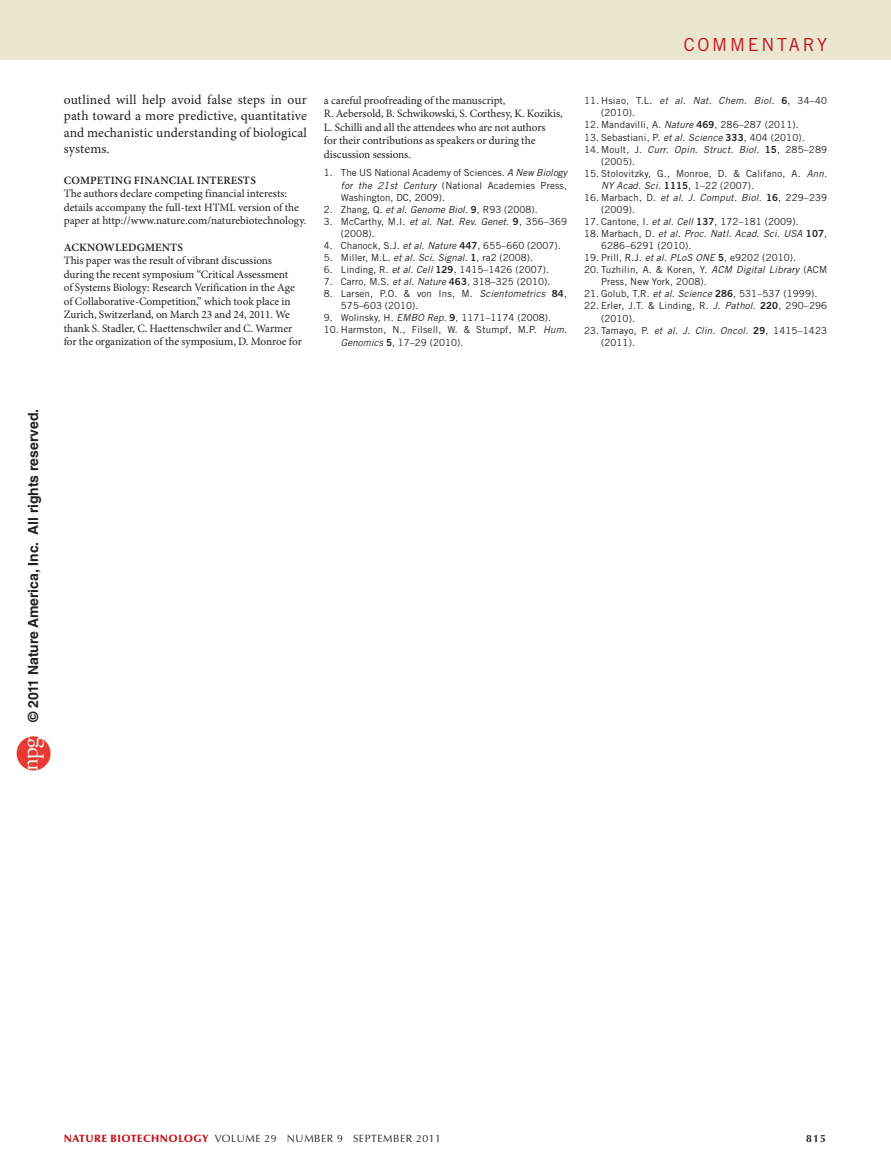
<style>
.page{position:relative;width:891px;height:1175px;background:#fff}
.page>*{position:absolute;margin:0;border:0;box-sizing:border-box;transform-origin:0 0}
.t1{font:18px "Trade Gothic LT Std";letter-spacing:.15em;color:#c4121a}
.t2{font:700 13.95px "Helvetica LT Std";color:#231f20}
.t3{font:13.5px/16.5px "Minion Pro";letter-spacing:.01em;color:#231f20;text-align:justify}
.t4{font:11.25px/13.5px "Minion Pro";letter-spacing:-.005em;color:#231f20}
.t5{font:600 11.25px "Minion Pro";letter-spacing:.01em;color:#231f20}
.t6{font:10.5px "Optima LT Std";letter-spacing:.05em;color:#231f20}
.t7{font:700 10.5px "Optima LT Std";color:#231f20}
.t8{font:9.75px/12px "Trade Gothic LT Std";letter-spacing:.01em;color:#231f20}
.s1{font-style:italic}
.s2{font-family:"Trade Gothic LT Std Bd 2"}
.s3{font-weight:900;color:#c4121a}
</style>
<div class="page">
<div style="left:0;top:0;width:891px;height:60px;background:#ebe6cf"></div>
<img style="left:17px;top:736px;width:33px;height:34px">
<h3 class="t3" style="left:64px;top:92px;width:245px">outlined will help avoid false steps in our path toward a more predictive, quantitative and mechanistic understanding of biological systems.</h3>
<p class="t5" style="left:64px;top:173px;width:194px">COMPETING FINANCIAL INTERESTS</p>
<p class="t4" style="left:64px;top:187px;width:244px">The authors declare competing financial interests: details accompany the full-text HTML version of the paper at http://www.nature.com/naturebiotechnology.</p>
<p class="t5" style="left:64px;top:240px;width:121px">ACKNOWLEDGMENTS</p>
<p class="t4" style="left:64px;top:254px;width:240px">This paper was the result of vibrant discussions during the recent symposium “Critical Assessment<br>of Systems Biology: Research Verification in the Age of Collaborative-Competition,” which took place in Zurich, Switzerland, on March 23 and 24, 2011. We thank S. Stadler, C. Haettenschwiler and C. Warmer for the organization of the symposium, D. Monroe for</p>
<h1 class="t1" style="left:684px;top:34px;width:145px">COMMENTARY</h1>
<p class="t4" style="left:324px;top:94px;width:240px">a careful proofreading of the manuscript,<br>R. Aebersold, B. Schwikowski, S. Corthesy, K. Kozikis, L. Schilli and all the attendees who are not authors<br>for their contributions as speakers or during the discussion sessions.</p>
<p class="t8" style="left:341px;top:167px;width:228px;text-align:justify;text-indent:-17px">1. The US National Academy of Sciences. <span class="s1">A New Biology for the 21st Century</span> (National Academies Press, Washington, DC, 2009).</p>
<p class="t8" style="left:324px;top:203px;width:215px">2. Zhang, Q. <span class="s1">et al. Genome Biol.</span> <span class="s2">9</span>, R93 (2008).</p>
<p class="t8" style="left:341px;top:215px;width:228px;text-indent:-17px">3. McCarthy, M.I. <span class="s1">et al. Nat. Rev. Genet.</span> <span class="s2">9</span>, 356–369 (2008).</p>
<p class="t8" style="left:324px;top:239px;width:238px">4. Chanock, S.J. <span class="s1">et al. Nature</span> <span class="s2">447</span>, 655–660 (2007).</p>
<p class="t8" style="left:324px;top:251px;width:211px">5. Miller, M.L. <span class="s1">et al. Sci. Signal.</span> <span class="s2">1</span>, ra2 (2008).</p>
<p class="t8" style="left:324px;top:263px;width:227px">6. Linding, R. <span class="s1">et al. Cell</span> <span class="s2">129</span>, 1415–1426 (2007).</p>
<p class="t8" style="left:324px;top:275px;width:228px">7. Carro, M.S. <span class="s1">et al. Nature</span> <span class="s2">463</span>, 318–325 (2010).</p>
<p class="t8" style="left:341px;top:288px;width:228px;text-indent:-17px">8. Larsen, P.O. &amp; von Ins, M. <span class="s1">Scientometrics</span> <span class="s2">84</span>,<br>575–603 (2010).</p>
<p class="t8" style="left:324px;top:312px;width:229px">9. Wolinsky, H. <span class="s1">EMBO Rep.</span> <span class="s2">9</span>, 1171–1174 (2008).</p>
<p class="t8" style="left:341px;top:324px;width:228px;text-indent:-17px">10. Harmston, N., Filsell, W. &amp; Stumpf, M.P. <span class="s1">Hum.<br>Genomics</span> <span class="s2">5</span>, 17–29 (2010).</p>
<p class="t8" style="left:601px;top:95px;width:228px;text-indent:-17px">11. Hsiao, T.L. <span class="s1">et al. Nat. Chem. Biol.</span> <span class="s2">6</span>, 34–40 (2010).</p>
<p class="t8" style="left:584px;top:119px;width:216px">12. Mandavilli, A. <span class="s1">Nature</span> <span class="s2">469</span>, 286–287 (2011).</p>
<p class="t8" style="left:584px;top:131px;width:222px">13. Sebastiani, P. <span class="s1">et al. Science</span> <span class="s2">333</span>, 404 (2010).</p>
<p class="t8" style="left:601px;top:143px;width:228px;text-indent:-17px">14. Moult, J. <span class="s1">Curr. Opin. Struct. Biol.</span> <span class="s2">15</span>, 285–289 (2005).</p>
<p class="t8" style="left:601px;top:167px;width:228px;text-indent:-17px">15. Stolovitzky, G., Monroe, D. &amp; Califano, A. <span class="s1">Ann.<br>NY Acad. Sci.</span> <span class="s2">1115</span>, 1–22 (2007).</p>
<p class="t8" style="left:601px;top:191px;width:228px;text-indent:-17px">16. Marbach, D. <span class="s1">et al. J. Comput. Biol.</span> <span class="s2">16</span>, 229–239 (2009).</p>
<p class="t8" style="left:584px;top:215px;width:216px">17. Cantone, I. <span class="s1">et al. Cell</span> <span class="s2">137</span>, 172–181 (2009).</p>
<p class="t8" style="left:601px;top:227px;width:228px;text-indent:-17px">18. Marbach, D. <span class="s1">et al. Proc. Natl. Acad. Sci. USA</span> <span class="s2">107</span>,<br>6286–6291 (2010).</p>
<p class="t8" style="left:584px;top:251px;width:214px">19. Prill, R.J. <span class="s1">et al. PLoS ONE</span> <span class="s2">5</span>, e9202 (2010).</p>
<p class="t8" style="left:601px;top:264px;width:228px;text-indent:-17px">20. Tuzhilin, A. &amp; Koren, Y. <span class="s1">ACM Digital Library</span> (ACM<br>Press, New York, 2008).</p>
<p class="t8" style="left:584px;top:288px;width:235px">21. Golub, T.R. <span class="s1">et al. Science</span> <span class="s2">286</span>, 531–537 (1999).</p>
<p class="t8" style="left:601px;top:300px;width:228px;text-indent:-17px">22. Erler, J.T. &amp; Linding, R. <span class="s1">J. Pathol.</span> <span class="s2">220</span>, 290–296 (2010).</p>
<p class="t8" style="left:601px;top:324px;width:228px;text-indent:-17px">23. Tamayo, P. <span class="s1">et al. J. Clin. Oncol.</span> <span class="s2">29</span>, 1415–1423 (2011).</p>
<h2 class="t2" style="left:25px;top:722px;width:315px;rotate:-90deg">© 2011 Nature America, Inc. All rights reserved.</h2>
<p class="t6" style="left:64px;top:1132px;width:322px"><span class="s3">NATURE BIOTECHNOLOGY</span> VOLUME 29 NUMBER 9 SEPTEMBER</p>
<p class="t6" style="left:416px;top:1132px;width:26px">2011</p>
<p class="t7" style="left:806px;top:1132px;width:21px">815</p>
</div>
